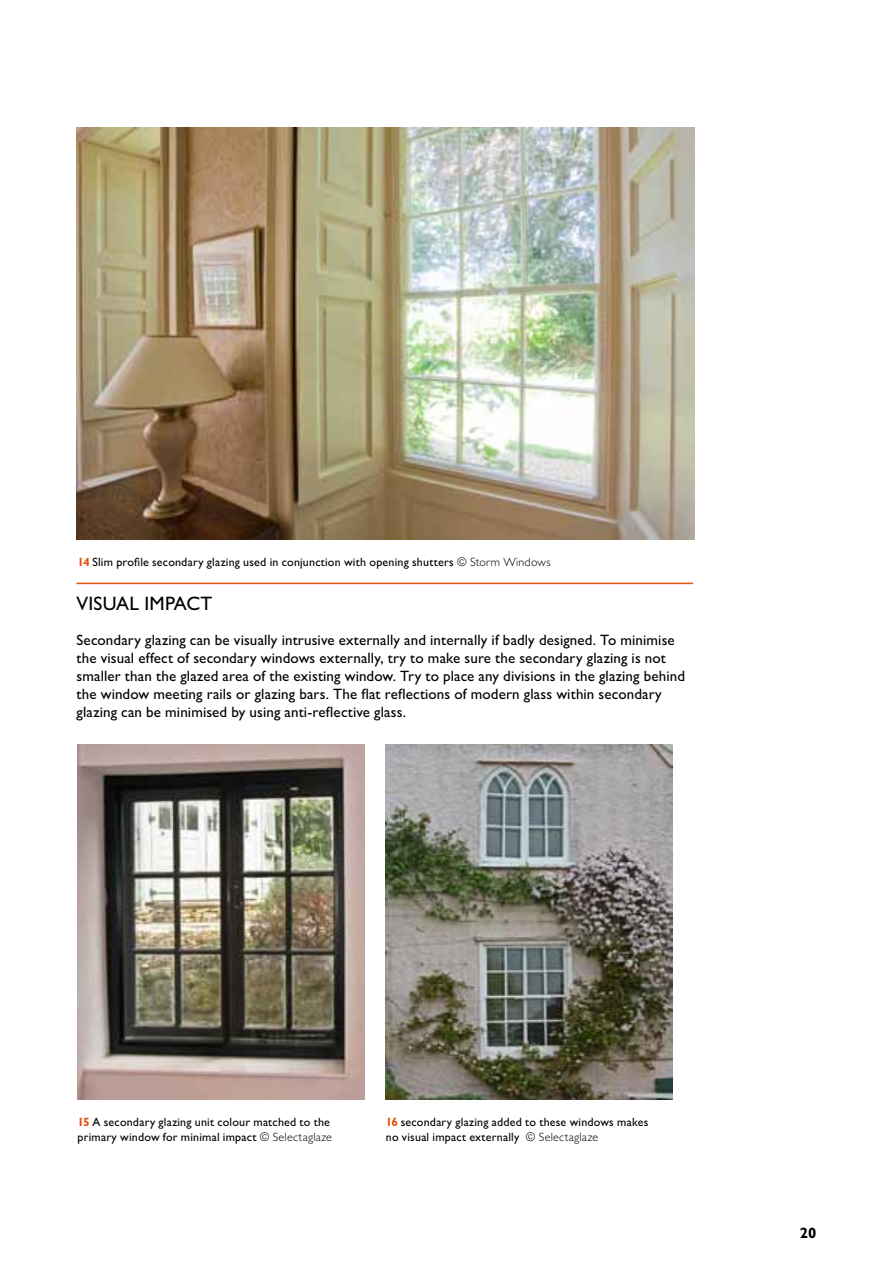
<style>
.page{position:relative;width:893px;height:1263px;background:#fff}
.page>*{position:absolute;margin:0;border:0;box-sizing:border-box;transform-origin:0 0}
.sub_headers_K_with_1{font:19.5px "M Gill Sans";letter-spacing:.01em;color:#000}
.reg_body{font:15px/18px "M Gill Sans";letter-spacing:.01em;color:#000}
.t1{font:700 15px "M Gill Sans";color:#000}
.t2{font:12px/15px "M Gill Sans";letter-spacing:.015em;color:#000}
.s1{font-weight:700;color:#e9500e}
.s2{font-weight:300}
</style>
<div class="page">
<hr style="left:77px;top:583px;width:616px;height:1px;background:#e9500e">
<img style="left:77px;top:128px;width:617px;height:411px">
<img style="left:78px;top:744px;width:286px;height:355px">
<img style="left:386px;top:744px;width:286px;height:355px">
<p class="t2" style="left:78px;top:554px;width:475px"><span class="s1">14</span> Slim profile secondary glazing used in conjunction with opening shutters <span class="s2">© Storm Windows</span></p>
<p class="sub_headers_K_with_1" style="left:77px;top:592px;width:137px">VISUAL IMPACT</p>
<p class="reg_body" style="left:77px;top:631px;width:610px">Secondary glazing can be visually intrusive externally and internally if badly designed. To minimise the visual effect of secondary windows externally, try to make sure the secondary glazing is not smaller than the glazed area of the existing window. Try to place any divisions in the glazing behind the window meeting rails or glazing bars. The flat reflections of modern glass within secondary glazing can be minimised by using anti-reflective glass.</p>
<p class="t2" style="left:78px;top:1114px;width:256px"><span class="s1">15</span> A secondary glazing unit colour matched to the primary window for minimal impact <span class="s2">© Selectaglaze</span></p>
<p class="t2" style="left:386px;top:1114px;width:264px"><span class="s1">16</span> secondary glazing added to these windows makes no visual impact externally <span class="s2">© Selectaglaze</span></p>
<p class="t1" style="left:800px;top:1225px;width:18px">20</p>
</div>
